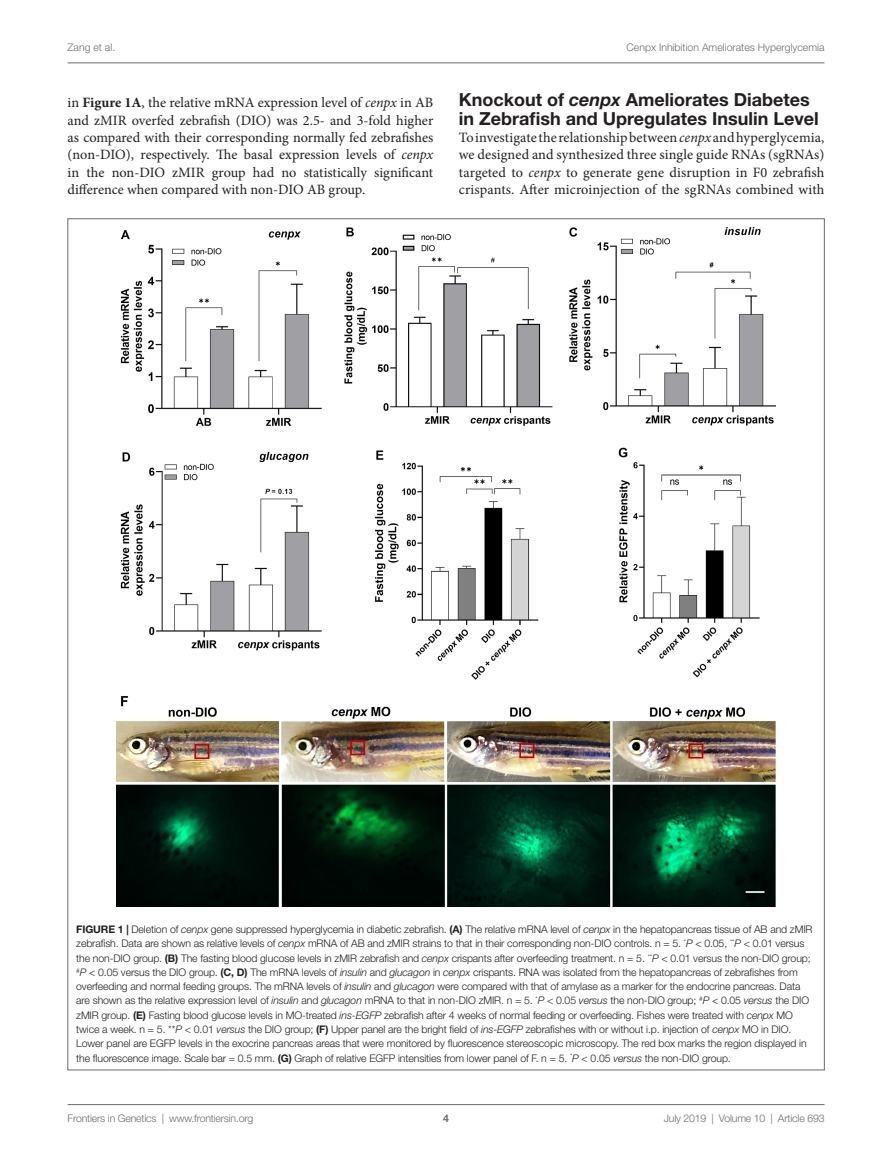
<style>
.page{position:relative;width:893px;height:1170px;background:#fff}
.page>*{position:absolute;margin:0;border:0;box-sizing:border-box;transform-origin:0 0}
._2{font:700 18px/18.8px "Helvetica Neue LT Std";color:#231f20}
.T{font:14.25px/17.2px "Minion Pro";color:#231f20;text-align:justify}
.T1{font:14.25px/17.2px "Minion Pro";letter-spacing:.01em;color:#231f20;text-align:justify}
.FC{font:300 10.5px/14.2px "Helvetica Neue LT Std";letter-spacing:-.01em;color:#231f20}
.t1{font:300 10.5px "Helvetica Neue LT Std";letter-spacing:-.015em;color:#6c6d70}
.t2{font:700 10.5px "Helvetica Neue LT Std";color:#6c6d70}
.s1{font-weight:700}
.s2{font-style:italic}
</style>
<div class="page">
<hr style="left:68px;top:63px;width:756px;height:1px;background:#6c6d70">
<hr style="left:68px;top:1104px;width:756px;height:1px;background:#6c6d70">
<img style="left:116px;top:227px;width:660px;height:679px">
<p class="t1" style="left:68px;top:41px;width:49px">Zang et al.</p>
<p class="t1" style="left:627px;top:41px;width:199px">Cenpx Inhibition Ameliorates Hyperglycemia</p>
<p class="T" style="left:68px;top:94px;width:367px">in <span class="s1">Figure 1A</span>, the relative mRNA expression level of <span class="s2">cenpx</span> in AB and zMIR overfed zebrafish (DIO) was 2.5- and 3-fold higher as compared with their corresponding normally fed zebrafishes (non-DIO), respectively. The basal expression levels of <span class="s2">cenpx </span>in the non-DIO zMIR group had no statistically significant difference when compared with non-DIO AB group.</p>
<p class="_2" style="left:459px;top:90px;width:361px">Knockout of <span class="s2">cenpx</span> Ameliorates Diabetes in Zebrafish and Upregulates Insulin Level</p>
<p class="T1" style="left:459px;top:129px;width:367px">To investigate the relationship between <span class="s2">cenpx</span> and hyperglycemia, we designed and synthesized three single guide RNAs (sgRNAs) targeted to <span class="s2">cenpx</span> to generate gene disruption in F0 zebrafish crispants. After microinjection of the sgRNAs combined with</p>
<p class="FC" style="left:76px;top:922px;width:738px"><span class="s1">FIGURE 1 |</span> Deletion of <span class="s2">cenpx</span> gene suppressed hyperglycemia in diabetic zebrafish. <span class="s1">(A)</span> The relative mRNA level of <span class="s2">cenpx</span> in the hepatopancreas tissue of AB and zMIR zebrafish. Data are shown as relative levels of <span class="s2">cenpx</span> mRNA of AB and zMIR strains to that in their corresponding non-DIO controls. n = 5. <sup>*</sup><span class="s2">P</span> &lt; 0.05, <sup>**</sup><span class="s2">P</span> &lt; 0.01 versus the non-DIO group. <span class="s1">(B)</span> The fasting blood glucose levels in zMIR zebrafish and <span class="s2">cenpx</span> crispants after overfeeding treatment. n = 5. <sup>**</sup><span class="s2">P</span> &lt; 0.01 versus the non-DIO group; <sup>#</sup><span class="s2">P</span> &lt; 0.05 versus the DIO group. <span class="s1">(C, D)</span> The mRNA levels of <span class="s2">insulin</span> and <span class="s2">glucagon</span> in <span class="s2">cenpx</span> crispants. RNA was isolated from the hepatopancreas of zebrafishes from overfeeding and normal feeding groups. The mRNA levels of <span class="s2">insulin</span> and <span class="s2">glucagon</span> were compared with that of amylase as a marker for the endocrine pancreas. Data are shown as the relative expression level of <span class="s2">insulin</span> and <span class="s2">glucagon</span> mRNA to that in non-DIO zMIR. n = 5. <sup>*</sup><span class="s2">P</span> &lt; 0.05 <span class="s2">versus</span> the non-DIO group; <sup>#</sup><span class="s2">P</span> &lt; 0.05 <span class="s2">versus</span> the DIO zMIR group. <span class="s1">(E)</span> Fasting blood glucose levels in MO-treated <span class="s2">ins</span>-<span class="s2">EGFP</span> zebrafish after 4 weeks of normal feeding or overfeeding. Fishes were treated with <span class="s2">cenpx</span> MO twice a week. n = 5. **<span class="s2">P</span> &lt; 0.01 <span class="s2">versus</span> the DIO group; <span class="s1">(F)</span> Upper panel are the bright field of <span class="s2">ins</span>-<span class="s2">EGFP</span> zebrafishes with or without i.p. injection of <span class="s2">cenpx</span> MO in DIO.<br>Lower panel are EGFP levels in the exocrine pancreas areas that were monitored by fluorescence stereoscopic microscopy. The red box marks the region displayed in the fluorescence image. Scale bar = 0.5 mm. <span class="s1">(G)</span> Graph of relative EGFP intensities from lower panel of F. n = 5. <sup>*</sup><span class="s2">P</span> &lt; 0.05 <span class="s2">versus</span> the non-DIO group.</p>
<p class="t1" style="left:68px;top:1111px;width:187px">Frontiers in Genetics | www.frontiersin.org</p>
<p class="t2" style="left:443px;top:1111px;width:7px">4</p>
<p class="t1" style="left:664px;top:1111px;width:162px">July 2019 | Volume 10 | Article 693</p>
</div>
